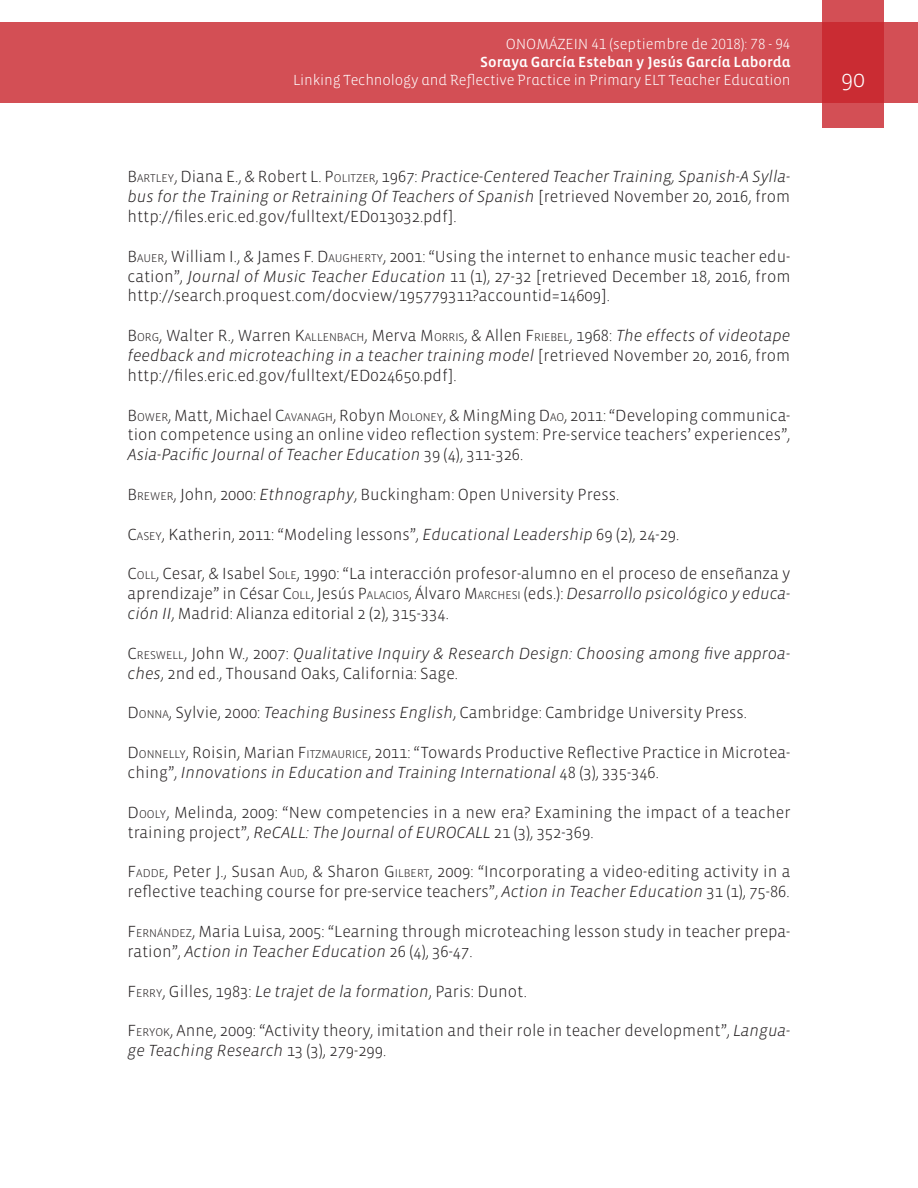
<style>
.page{position:relative;width:918px;height:1188px;background:#fff}
.page>*{position:absolute;margin:0;border:0;box-sizing:border-box;transform-origin:0 0}
.t1{font:300 24px "Vista Sans";color:#fff}
.Bibliograf_a{font:300 16.5px/19.8px "Vista Sans";color:#231f20;text-align:justify}
.Bibliograf_a-2{font:italic 300 16.5px/19.8px "Vista Sans";color:#231f20}
.t2{font:300 15px "Vista Sans Alt";letter-spacing:-.01em;color:#fff}
.t3{font:15px "Vista Sans Alt Med";color:#fff}
.Bibliograf_a-3{font:300 11.55px "Vista Sans";color:#231f20}
.s1{font-style:inherit}
.s2{font-size:11.55px}
.s3{font-style:italic}
.s4{font-style:normal}
.s5{font-style:normal;font-size:11.55px}
.s6{font-size:16.5px}
</style>
<div class="page">
<div style="left:0;top:23px;width:918px;height:80px;background:#d34f55"></div>
<svg style="left:822px;top:0;width:62px;height:128px;background:#cd383f"></svg>
<p class="t2" style="left:506px;top:37px;width:286px">ONOMÁZEIN 41 (septiembre de 2018): 78 - 94</p>
<p class="t3" style="left:480px;top:55px;width:312px">Soraya García Esteban y Jesús García Laborda</p>
<p class="t2" style="left:293px;top:73px;width:499px">Linking Technology and Reflective Practice in Primary ELT Teacher Education</p>
<h1 class="t1" style="left:841px;top:66px;width:25px">90</h1>
<p class="Bibliograf_a" style="left:128px;top:167px;width:664px"><span class="s1">B</span><span class="s2">ARTLEY</span>, Diana E., &amp; Robert L. <span class="s1">P</span><span class="s2">OLITZER</span>, 1967: <span class="s3">Practice-Centered Teacher Training, Spanish-A Sylla&shy;bus for the Training or Retraining Of Teachers of Spanish</span> [retrieved November 20, 2016, from http://files.eric.ed.gov/fulltext/ED013032.pdf].</p>
<p class="Bibliograf_a" style="left:128px;top:247px;width:664px"><span class="s1">B</span><span class="s2">AUER</span>, William I., &amp; James F. <span class="s1">D</span><span class="s2">AUGHERTY</span>, 2001: “Using the internet to enhance music teacher edu&shy;cation”, <span class="s3">Journal of Music Teacher Education</span> 11 (1), 27-32 [retrieved December 18, 2016, from http://search.proquest.com/docview/195779311?accountid=14609].</p>
<p class="Bibliograf_a" style="left:128px;top:326px;width:664px"><span class="s1">B</span><span class="s2">ORG</span>, Walter R., Warren <span class="s1">K</span><span class="s2">ALLENBACH</span>, Merva <span class="s1">M</span> <span class="s2">ORRIS</span>, &amp; Allen <span class="s1">F</span><span class="s2">RIEBEL</span>, 1968: <span class="s3">The effects of videotape feedback and microteaching in a teacher training model</span> [retrieved November 20, 2016, from http://files.eric.ed.gov/fulltext/ED024650.pdf].</p>
<p class="Bibliograf_a" style="left:128px;top:405px;width:664px"><span class="s1">B</span><span class="s2">OWER</span>, Matt, Michael <span class="s1">C</span><span class="s2">AVANAGH</span>, Robyn <span class="s1">M</span> <span class="s2">OLONEY</span>, &amp; MingMing <span class="s1">D</span><span class="s2">AO</span>, 2011: “Developing communica&shy;tion competence using an online video reflection system: Pre-service teachers’ experiences”, <span class="s3">Asia-Pacific Journal of Teacher Education</span> 39 (4), 311-326.</p>
<p class="Bibliograf_a" style="left:128px;top:485px;width:493px"><span class="s1">B</span> <span class="s2">REWER</span>, John, 2000: <span class="s3">Ethnography</span>, Buckingham: Open University Press.</p>
<p class="Bibliograf_a" style="left:128px;top:525px;width:553px"><span class="s1">C</span><span class="s2">ASEY</span>, Katherin, 2011: “Modeling lessons”, <span class="s3">Educational Leadership</span> 69 (2), 24-29.</p>
<p class="Bibliograf_a" style="left:128px;top:564px;width:664px"><span class="s1">C</span><span class="s2">OLL</span>, Cesar, &amp; Isabel <span class="s1">S</span><span class="s2">OLE</span>, 1990: “La interacción profesor-alumno en el proceso de enseñanza y aprendizaje” in César <span class="s1">C</span><span class="s2">OLL</span>, Jesús <span class="s1">P</span><span class="s2">ALACIOS</span>, Álvaro <span class="s1">M</span><span class="s2">ARCHESI</span> (eds.): <span class="s3">Desarrollo psicológico y educa&shy;ción II</span>, Madrid: Alianza editorial 2 (2), 315-334.</p>
<p class="Bibliograf_a-2" style="left:128px;top:644px;width:664px"><span class="s4">C</span> <span class="s5">RESWELL</span><span class="s4">, John W., 2007:</span> Qualitative Inquiry &amp; Research Design: Choosing among five approa&shy;ches<span class="s4">, 2nd ed., Thousand Oaks, California: Sage.</span></p>
<p class="Bibliograf_a" style="left:128px;top:703px;width:621px"><span class="s1">D</span><span class="s2">ONNA</span>, Sylvie, 2000: <span class="s3">Teaching Business English</span>, Cambridge: Cambridge University Press.</p>
<p class="Bibliograf_a" style="left:128px;top:743px;width:664px"><span class="s1">D</span><span class="s2">ONNELLY</span>, Roisin, Marian <span class="s1">F</span><span class="s2">ITZMAURICE</span>, 2011: “Towards Productive Reflective Practice in Microtea&shy;ching”, <span class="s3">Innovations in Education and Training International</span> 48 (3), 335-346.</p>
<p class="Bibliograf_a" style="left:128px;top:803px;width:665px"><span class="s1">D</span><span class="s2">OOLY</span>, Melinda, 2009: “New competencies in a new era? Examining the impact of a teacher training project”, <span class="s3">ReCALL: The Journal of EUROCALL</span> 21 (3), 352-369.</p>
<p class="Bibliograf_a-3" style="left:128px;top:868px;width:17px"><span class="s6">F</span>ADD</p>
<p class="Bibliograf_a" style="left:128px;top:862px;width:664px;text-align:right"><span class="s2">E</span>, Peter J., Susan <span class="s1">A</span><span class="s2">UD</span>, &amp; Sharon <span class="s1">G</span> <span class="s2">ILBERT</span>, 2009: “Incorporating a video-editing activity in a reflective teaching course for pre-service teachers”, <span class="s3">Action in Teacher Education</span> 31 (1), 75-86.</p>
<p class="Bibliograf_a" style="left:128px;top:922px;width:664px"><span class="s1">F</span><span class="s2">ERNÁND EZ</span>, Maria Luisa, 2005: “Learning through microteaching lesson study in teacher prepa&shy;ration”, <span class="s3">Action in Teacher Education</span> 26 (4), 36-47.</p>
<p class="Bibliograf_a" style="left:128px;top:981px;width:401px"><span class="s1">F</span><span class="s2">ERRY</span>, Gilles, 1983: <span class="s3">Le trajet de la formation</span>, Paris: Dunot.</p>
<p class="Bibliograf_a" style="left:128px;top:1021px;width:664px"><span class="s1">F</span><span class="s2">ERYOK</span>, Anne, 2009: “Activity theory, imitation and their role in teacher development”, <span class="s3">Langua&shy;ge Teaching Research</span> 13 (3), 279-299.</p>
</div>
